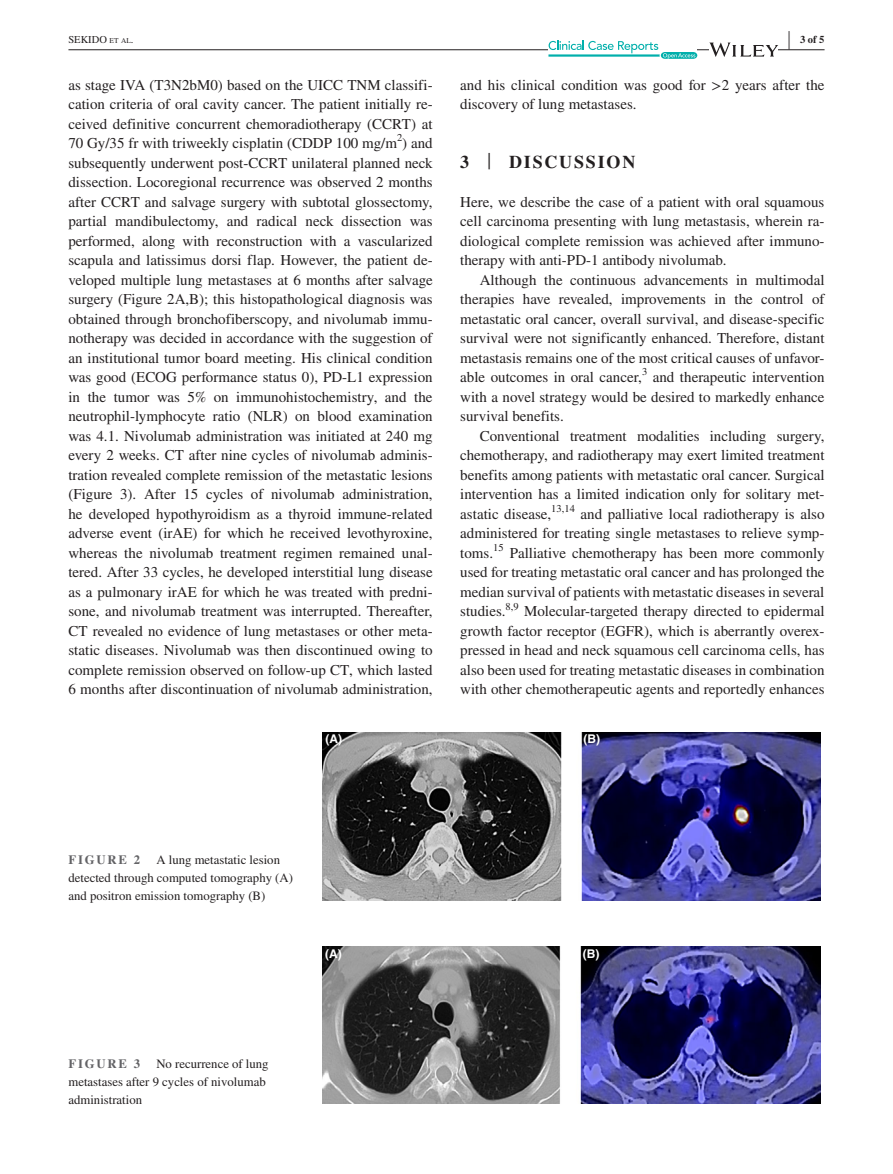
<style>
.page{position:relative;width:893px;height:1174px;background:#fff}
.page>*{position:absolute;margin:0;border:0;box-sizing:border-box;transform-origin:0 0}
.t1{font:700 25.95px "STIX";color:#231f20;scale:.36 1}
.t2{font:700 18px "STIX";letter-spacing:.1em;color:#231f20}
.t3{font:15px/19.5px "STIX";color:#231f20;text-align:justify}
.t4{font:12.75px/18px "STIX";color:#231f20}
.t5{font:700 12.75px "STIX";letter-spacing:.14em;color:#636366}
.t6{font:700 12px "Helvetica";color:#fff}
.t7{font:10.5px "STIX";color:#231f20}
.t8{font:10.5px "STIX";color:#231f20}
.t9{font:700 10.5px "STIX";color:#231f20}
.s1{font-size:7.35px}
.s2{font-weight:400;font-size:23.7px}
</style>
<div class="page">
<hr style="left:68px;top:49px;width:756px;height:1px;background:#231f20">
<svg style="left:548px;top:41px;width:149px;height:18px"></svg>
<svg style="left:709px;top:43px;width:69px;height:14px"></svg>
<img style="left:323px;top:732px;width:497px;height:168px">
<img style="left:323px;top:946px;width:497px;height:158px">
<h1 class="t1" style="left:788px;top:24px;width:7px">|</h1>
<p class="t8" style="left:68px;top:32px;width:67px">SEKIDO <span class="s1">et al</span>.</p>
<p class="t9" style="left:800px;top:33px;width:26px">3 of 5</p>
<p class="t3" style="left:68px;top:76px;width:366px">as stage IVA (T3N2bM0) based on the UICC TNM classifi&shy;cation criteria of oral cavity cancer. The patient initially re&shy;ceived definitive concurrent chemoradiotherapy (CCRT) at 70 Gy/35 fr with triweekly cisplatin (CDDP 100 mg/m ) and</p>
<p class="t3" style="left:460px;top:76px;width:366px">and his clinical condition was good for &gt;2 years after the discovery of lung metastases.</p>
<p class="t7" style="left:397px;top:131px;width:7px">2</p>
<p class="t3" style="left:68px;top:154px;width:366px">subsequently underwent post-CCRT unilateral planned neck dissection. Locoregional recurrence was observed 2 months after CCRT and salvage surgery with subtotal glossectomy, partial mandibulectomy, and radical neck dissection was performed, along with reconstruction with a vascularized scapula and latissimus dorsi flap. However, the patient de&shy;veloped multiple lung metastases at 6 months after salvage surgery (Figure 2A,B); this histopathological diagnosis was obtained through bronchofiberscopy, and nivolumab immu&shy;notherapy was decided in accordance with the suggestion of an institutional tumor board meeting. His clinical condition was good (ECOG performance status 0), PD-L1 expression in the tumor was 5% on immunohistochemistry, and the neutrophil-lymphocyte ratio (NLR) on blood examination was 4.1. Nivolumab administration was initiated at 240 mg every 2 weeks. CT after nine cycles of nivolumab adminis&shy;tration revealed complete remission of the metastatic lesions (Figure 3). After 15 cycles of nivolumab administration, he developed hypothyroidism as a thyroid immune-related adverse event (irAE) for which he received levothyroxine, whereas the nivolumab treatment regimen remained unal&shy;tered. After 33 cycles, he developed interstitial lung disease as a pulmonary irAE for which he was treated with predni&shy;sone, and nivolumab treatment was interrupted. Thereafter, CT revealed no evidence of lung metastases or other meta&shy;static diseases. Nivolumab was then discontinued owing to complete remission observed on follow-up CT, which lasted 6 months after discontinuation of nivolumab administration,</p>
<p class="t2" style="left:460px;top:151px;width:176px">3 <span class="s2">|</span> DISCUSSION</p>
<p class="t3" style="left:460px;top:193px;width:366px">Here, we describe the case of a patient with oral squamous cell carcinoma presenting with lung metastasis, wherein ra&shy;diological complete remission was achieved after immuno&shy;therapy with anti-PD-1 antibody nivolumab.</p>
<p class="t3" style="left:460px;top:271px;width:366px;text-indent:20px">Although the continuous advancements in multimodal therapies have revealed, improvements in the control of metastatic oral cancer, overall survival, and disease-specific survival were not significantly enhanced. Therefore, distant metastasis remains one of the most critical causes of unfavor&shy;able outcomes in oral cancer,</p>
<p class="t7" style="left:642px;top:365px;width:7px">3</p>
<p class="t3" style="left:460px;top:368px;width:366px;text-indent:192px">and therapeutic intervention with a novel strategy would be desired to markedly enhance survival benefits.</p>
<p class="t3" style="left:460px;top:427px;width:366px;text-indent:20px">Conventional treatment modalities including surgery, chemotherapy, and radiotherapy may exert limited treatment benefits among patients with metastatic oral cancer. Surgical intervention has a limited indication only for solitary met&shy;astatic disease,</p>
<p class="t7" style="left:551px;top:501px;width:25px">13,14</p>
<p class="t3" style="left:460px;top:505px;width:366px;text-indent:120px">and palliative local radiotherapy is also administered for treating single metastases to relieve symp&shy;toms.</p>
<p class="t7" style="left:493px;top:540px;width:12px">15</p>
<p class="t3" style="left:460px;top:544px;width:366px;text-indent:50px">Palliative chemotherapy has been more commonly used for treating metastatic oral cancer and has prolonged the median survival of patients with metastatic diseases in several studies.</p>
<p class="t7" style="left:506px;top:599px;width:15px">8,9</p>
<p class="t3" style="left:460px;top:602px;width:366px;text-indent:64px">Molecular-targeted therapy directed to epidermal growth factor receptor (EGFR), which is aberrantly overex&shy;pressed in head and neck squamous cell carcinoma cells, has also been used for treating metastatic diseases in combination with other chemotherapeutic agents and reportedly enhances</p>
<p class="t6" style="left:326px;top:731px;width:18px">(A)</p>
<p class="t6" style="left:583px;top:731px;width:18px">(B)</p>
<p class="t5" style="left:68px;top:852px;width:73px">FIGURE 2</p>
<p class="t4" style="left:68px;top:852px;width:226px;text-indent:88px">A lung metastatic lesion detected through computed tomography (A) and positron emission tomography (B)</p>
<p class="t6" style="left:325px;top:946px;width:18px">(A)</p>
<p class="t6" style="left:583px;top:946px;width:18px">(B)</p>
<p class="t5" style="left:68px;top:1056px;width:73px">FIGURE 3</p>
<p class="t4" style="left:68px;top:1055px;width:202px;text-indent:88px">No recurrence of lung metastases after 9 cycles of nivolumab administration</p>
</div>
